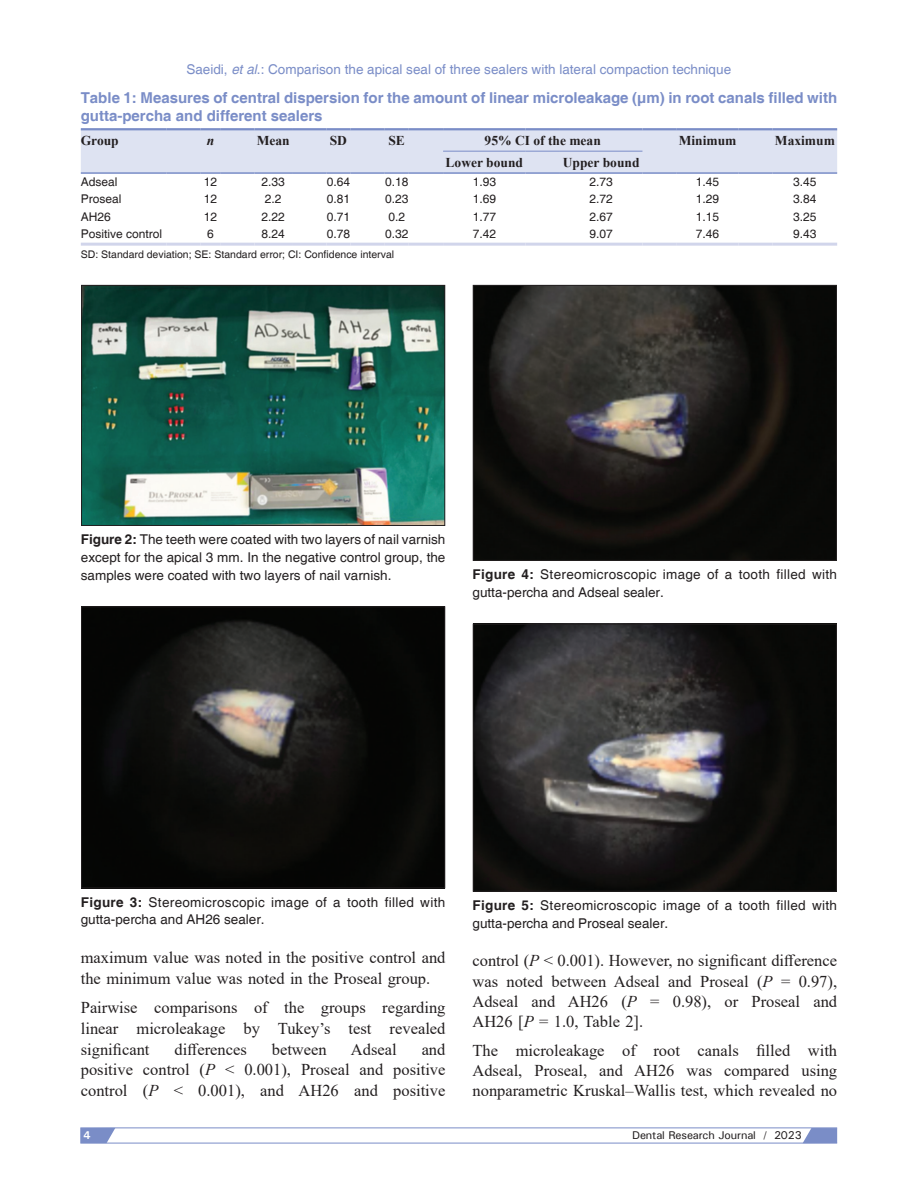
<style>
.page{position:relative;width:918px;height:1188px;background:#fff}
.page>*{position:absolute;margin:0;border:0;box-sizing:border-box;transform-origin:0 0}
.TX{font:16.5px/20.9px "Times New Roman";color:#231f20;text-align:justify}
.TT{font:700 15px/18px "Helvetica";color:#7a8dc7}
.FGC{font:13.5px/17.5px "Helvetica";letter-spacing:.025em;color:#231f20}
.FGC-2{font:13.5px/17.5px "Helvetica";color:#231f20;text-align:justify}
.t1{font:13.5px "Helvetica";color:#7a8dc7}
.TCH{font:700 13.5px "Times New Roman";color:#231f20}
.TCH-2{font:italic 700 13.5px "Times New Roman";color:#231f20}
.TB{font:12px "Helvetica";color:#231f20}
.t2{font:500 11.25px "Univers";letter-spacing:-.01em;color:#231f20}
.t3{font:700 11.25px "Univers";color:#fff}
.TFN{font:10.5px "Helvetica";color:#231f20}
.s1{font-style:italic}
.s2{font-weight:700}
</style>
<div class="page">
<img style="left:83px;top:287px;width:360px;height:237px">
<div style="left:81px;top:285px;width:364px;height:241px;border:1px solid #231f20"></div>
<img style="left:475px;top:287px;width:360px;height:272px">
<div style="left:473px;top:285px;width:364px;height:276px;border:1px solid #231f20"></div>
<img style="left:475px;top:626px;width:360px;height:263px">
<div style="left:473px;top:624px;width:364px;height:267px;border:1px solid #231f20"></div>
<img style="left:83px;top:609px;width:360px;height:277px">
<div style="left:81px;top:607px;width:364px;height:281px;border:1px solid #231f20"></div>
<svg style="left:80px;top:1128px;width:758px;height:15px"></svg>
<hr style="left:81px;top:243px;width:85px;height:3px;background:#d1d5eb">
<hr style="left:166px;top:243px;width:35px;height:3px;background:#d1d5eb">
<hr style="left:201px;top:243px;width:19px;height:3px;background:#d1d5eb">
<hr style="left:220px;top:243px;width:35px;height:3px;background:#d1d5eb">
<hr style="left:255px;top:243px;width:37px;height:3px;background:#d1d5eb">
<hr style="left:292px;top:243px;width:34px;height:3px;background:#d1d5eb">
<hr style="left:326px;top:243px;width:24px;height:3px;background:#d1d5eb">
<hr style="left:350px;top:243px;width:35px;height:3px;background:#d1d5eb">
<hr style="left:385px;top:243px;width:24px;height:3px;background:#d1d5eb">
<hr style="left:409px;top:243px;width:34px;height:3px;background:#d1d5eb">
<hr style="left:443px;top:243px;width:83px;height:3px;background:#d1d5eb">
<hr style="left:526px;top:243px;width:34px;height:3px;background:#d1d5eb">
<hr style="left:560px;top:243px;width:82px;height:3px;background:#d1d5eb">
<hr style="left:642px;top:243px;width:35px;height:3px;background:#d1d5eb">
<hr style="left:677px;top:243px;width:61px;height:3px;background:#d1d5eb">
<hr style="left:738px;top:243px;width:35px;height:3px;background:#d1d5eb">
<hr style="left:773px;top:243px;width:64px;height:3px;background:#d1d5eb">
<svg style="left:81px;top:128px;width:756px;height:46px;background:#d8deef"></svg>
<hr style="left:220px;top:172px;width:35px;height:2px;background:#7a8dc7">
<hr style="left:255px;top:172px;width:37px;height:2px;background:#7a8dc7">
<hr style="left:292px;top:172px;width:34px;height:2px;background:#7a8dc7">
<hr style="left:326px;top:172px;width:24px;height:2px;background:#7a8dc7">
<hr style="left:350px;top:172px;width:35px;height:2px;background:#7a8dc7">
<hr style="left:385px;top:172px;width:24px;height:2px;background:#7a8dc7">
<hr style="left:409px;top:172px;width:34px;height:2px;background:#7a8dc7">
<hr style="left:443px;top:172px;width:83px;height:2px;background:#7a8dc7">
<hr style="left:526px;top:172px;width:34px;height:2px;background:#7a8dc7">
<hr style="left:560px;top:172px;width:82px;height:2px;background:#7a8dc7">
<hr style="left:677px;top:172px;width:61px;height:2px;background:#7a8dc7">
<hr style="left:738px;top:172px;width:35px;height:2px;background:#7a8dc7">
<hr style="left:773px;top:172px;width:64px;height:2px;background:#7a8dc7">
<hr style="left:443px;top:151px;width:83px;height:1px;background:#7a8dc7">
<hr style="left:526px;top:151px;width:34px;height:1px;background:#7a8dc7">
<hr style="left:560px;top:151px;width:82px;height:1px;background:#7a8dc7">
<hr style="left:642px;top:128px;width:35px;height:2px;background:#7a8dc7">
<hr style="left:642px;top:172px;width:35px;height:2px;background:#7a8dc7">
<p class="t1" style="left:186px;top:61px;width:546px">Saeidi, <span class="s1">et al</span>.: Comparison the apical seal of three sealers with lateral compaction technique</p>
<p class="TT" style="left:81px;top:89px;width:758px">Table 1: Measures of central dispersion for the amount of linear microleakage (µm) in root canals filled with gutta‑percha and different sealers</p>
<p class="TCH" style="left:81px;top:131px;width:40px">Group</p>
<p class="TCH-2" style="left:207px;top:131px;width:9px">n</p>
<p class="TCH" style="left:257px;top:131px;width:34px">Mean</p>
<p class="TCH" style="left:330px;top:131px;width:19px">SD</p>
<p class="TCH" style="left:388px;top:131px;width:18px">SE</p>
<p class="TCH" style="left:485px;top:131px;width:118px">95% CI of the mean</p>
<p class="TCH" style="left:679px;top:131px;width:59px">Minimum</p>
<p class="TCH" style="left:775px;top:131px;width:61px">Maximum</p>
<p class="TCH" style="left:446px;top:152px;width:79px">Lower bound</p>
<p class="TCH" style="left:563px;top:152px;width:78px">Upper bound</p>
<p class="TB" style="left:81px;top:175px;width:38px">Adseal</p>
<p class="TB" style="left:204px;top:175px;width:15px">12</p>
<p class="TB" style="left:262px;top:175px;width:25px">2.33</p>
<p class="TB" style="left:327px;top:175px;width:25px">0.64</p>
<p class="TB" style="left:385px;top:175px;width:25px">0.18</p>
<p class="TB" style="left:473px;top:175px;width:25px">1.93</p>
<p class="TB" style="left:590px;top:175px;width:25px">2.73</p>
<p class="TB" style="left:696px;top:175px;width:25px">1.45</p>
<p class="TB" style="left:793px;top:175px;width:25px">3.45</p>
<p class="TB" style="left:81px;top:192px;width:42px">Proseal</p>
<p class="TB" style="left:204px;top:192px;width:15px">12</p>
<p class="TB" style="left:265px;top:192px;width:18px">2.2</p>
<p class="TB" style="left:327px;top:192px;width:25px">0.81</p>
<p class="TB" style="left:385px;top:192px;width:25px">0.23</p>
<p class="TB" style="left:473px;top:192px;width:25px">1.69</p>
<p class="TB" style="left:590px;top:192px;width:25px">2.72</p>
<p class="TB" style="left:696px;top:192px;width:25px">1.29</p>
<p class="TB" style="left:793px;top:192px;width:25px">3.84</p>
<p class="TB" style="left:81px;top:209px;width:32px">AH26</p>
<p class="TB" style="left:204px;top:209px;width:15px">12</p>
<p class="TB" style="left:262px;top:209px;width:25px">2.22</p>
<p class="TB" style="left:327px;top:209px;width:25px">0.71</p>
<p class="TB" style="left:388px;top:209px;width:18px">0.2</p>
<p class="TB" style="left:473px;top:209px;width:25px">1.77</p>
<p class="TB" style="left:590px;top:209px;width:25px">2.67</p>
<p class="TB" style="left:696px;top:209px;width:25px">1.15</p>
<p class="TB" style="left:793px;top:209px;width:25px">3.25</p>
<p class="TB" style="left:81px;top:227px;width:83px">Positive control</p>
<p class="TB" style="left:207px;top:227px;width:8px">6</p>
<p class="TB" style="left:262px;top:227px;width:25px">8.24</p>
<p class="TB" style="left:327px;top:227px;width:25px">0.78</p>
<p class="TB" style="left:385px;top:227px;width:25px">0.32</p>
<p class="TB" style="left:473px;top:227px;width:25px">7.42</p>
<p class="TB" style="left:590px;top:227px;width:25px">9.07</p>
<p class="TB" style="left:696px;top:227px;width:25px">7.46</p>
<p class="TB" style="left:793px;top:227px;width:25px">9.43</p>
<p class="TFN" style="left:81px;top:248px;width:315px">SD: Standard deviation; SE: Standard error; CI: Confidence interval</p>
<p class="FGC-2" style="left:81px;top:531px;width:366px"><span class="s2">Figure 2:</span> The teeth were coated with two layers of nail varnish except for the apical 3 mm. In the negative control group, the samples were coated with two layers of nail varnish.</p>
<p class="FGC" style="left:473px;top:566px;width:366px"><span class="s2">Figure 4:</span> Stereomicroscopic image of a tooth filled with gutta‑percha and Adseal sealer.</p>
<p class="FGC" style="left:81px;top:894px;width:366px"><span class="s2">Figure 3:</span> Stereomicroscopic image of a tooth filled with gutta‑percha and AH26 sealer.</p>
<p class="TX" style="left:81px;top:946px;width:366px">maximum value was noted in the positive control and the minimum value was noted in the Proseal group.</p>
<p class="TX" style="left:81px;top:997px;width:366px">Pairwise comparisons of the groups regarding linear microleakage by Tukey’s test revealed significant</p>
<p class="TX" style="left:81px;top:1038px;width:366px;text-indent:341px">and positive control (<span class="s1">P</span> &lt; 0.001), Proseal and positive control (<span class="s1">P</span> &lt; 0.001), and AH26 and positive</p>
<p class="TX" style="left:175px;top:1038px;width:74px">differences</p>
<p class="TX" style="left:272px;top:1038px;width:56px">between</p>
<p class="TX" style="left:351px;top:1038px;width:47px">Adseal</p>
<p class="FGC" style="left:473px;top:897px;width:366px"><span class="s2">Figure 5:</span> Stereomicroscopic image of a tooth filled with gutta‑percha and Proseal sealer.</p>
<p class="TX" style="left:472px;top:950px;width:366px;line-height:20.2px">control (<span class="s1">P</span> &lt; 0.001). However, no significant difference was noted between Adseal and Proseal (<span class="s1">P</span> = 0.97), Adseal and AH26 (<span class="s1">P</span> = 0.98), or Proseal and AH26 [<span class="s1">P</span> = 1.0, Table 2].</p>
<p class="TX" style="left:472px;top:1040px;width:366px;line-height:20.2px">The microleakage of root canals filled with Adseal, Proseal, and AH26 was compared using nonparametric Kruskal–Wallis test, which revealed no</p>
<p class="t3" style="left:84px;top:1128px;width:9px">4</p>
<p class="t2" style="left:632px;top:1128px;width:171px">Dental Research Journal / 2023</p>
</div>
